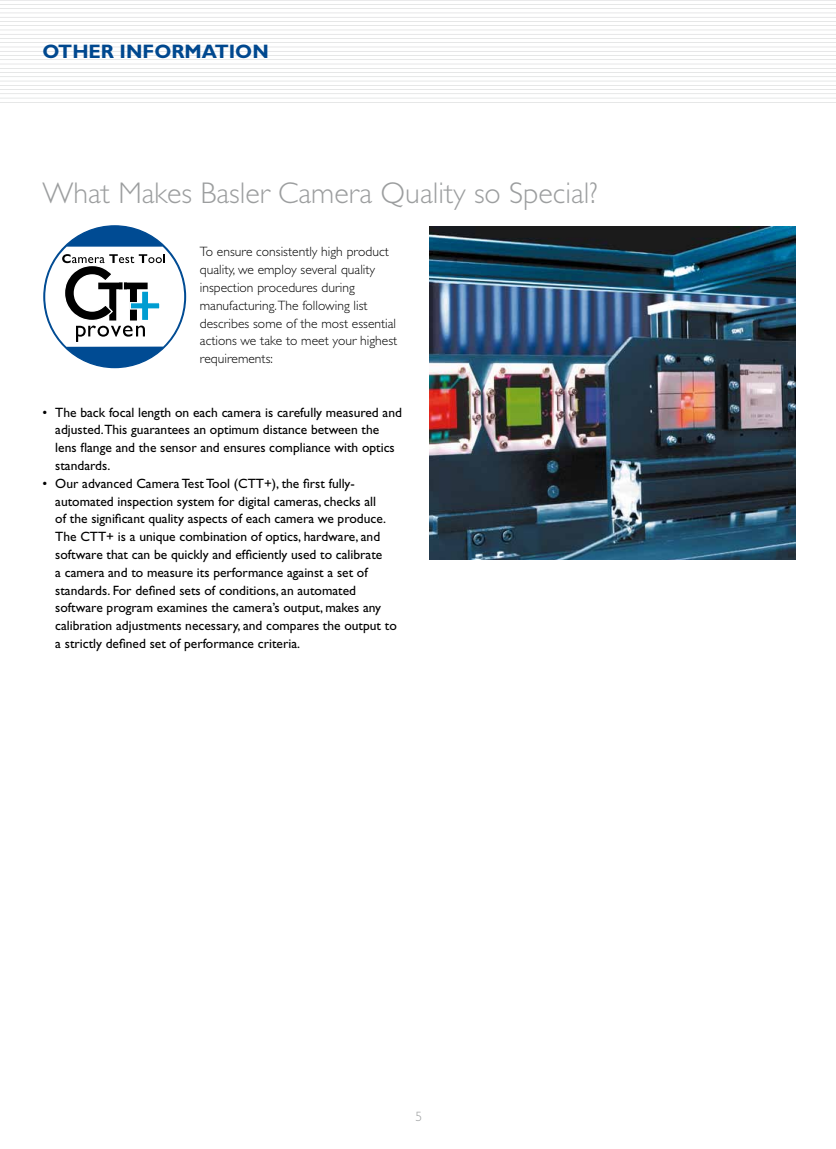
<style>
.page{position:relative;width:836px;height:1149px;background:#fff}
.page>*{position:absolute;margin:0;border:0;box-sizing:border-box;transform-origin:0 0}
.t1{font:300 30px "Gill Sans";color:#9c9e9f}
.t2{font:700 19.5px "Gill Sans";color:#00488f}
.t3{font:13.5px/17.9px "Gill Sans";color:#000}
.t4{font:300 13.5px/17.9px "Gill Sans";color:#000}
.t5{font:300 13.5px "Gill Sans";color:#9c9e9f}
</style>
<div class="page">
<hr style="left:0;top:0;width:836px;height:1px;background:#d0d1d2">
<hr style="left:0;top:4px;width:836px;height:1px;background:#d0d1d2">
<hr style="left:0;top:8px;width:836px;height:1px;background:#d0d1d2">
<hr style="left:0;top:13px;width:836px;height:1px;background:#d0d1d2">
<hr style="left:0;top:17px;width:836px;height:1px;background:#d0d1d2">
<hr style="left:0;top:21px;width:836px;height:1px;background:#d0d1d2">
<hr style="left:0;top:25px;width:836px;height:1px;background:#d0d1d2">
<hr style="left:0;top:30px;width:836px;height:1px;background:#d0d1d2">
<hr style="left:0;top:34px;width:836px;height:1px;background:#d0d1d2">
<hr style="left:0;top:38px;width:836px;height:1px;background:#d0d1d2">
<hr style="left:0;top:42px;width:836px;height:1px;background:#d0d1d2">
<hr style="left:0;top:47px;width:836px;height:1px;background:#d0d1d2">
<hr style="left:0;top:51px;width:836px;height:1px;background:#d0d1d2">
<hr style="left:0;top:55px;width:836px;height:1px;background:#d0d1d2">
<hr style="left:0;top:59px;width:836px;height:1px;background:#d0d1d2">
<hr style="left:0;top:64px;width:836px;height:1px;background:#d0d1d2">
<hr style="left:0;top:68px;width:836px;height:1px;background:#d0d1d2">
<hr style="left:0;top:72px;width:836px;height:1px;background:#d0d1d2">
<hr style="left:0;top:76px;width:836px;height:1px;background:#d0d1d2">
<hr style="left:0;top:81px;width:836px;height:1px;background:#d0d1d2">
<hr style="left:0;top:85px;width:836px;height:1px;background:#d0d1d2">
<hr style="left:0;top:89px;width:836px;height:1px;background:#d0d1d2">
<hr style="left:0;top:93px;width:836px;height:1px;background:#d0d1d2">
<hr style="left:0;top:98px;width:836px;height:1px;background:#d0d1d2">
<hr style="left:0;top:102px;width:836px;height:1px;background:#d0d1d2">
<div style="left:44px;top:226px;width:141px;height:141px;background:#004b93;border-radius:50%"></div>
<svg style="left:45px;top:246px;width:139px;height:101px;background:#cacfd3"></svg>
<img style="left:429px;top:227px;width:366px;height:332px">
<h2 class="t2" style="left:43px;top:39px;width:228px">OTHER INFORMATION</h2>
<h1 class="t1" style="left:43px;top:176px;width:557px">What Makes Basler Camera Quality so Special?</h1>
<p class="t4" style="left:200px;top:243px;width:199px">To ensure consistently high product quality, we employ several quality inspection procedures during manufacturing. The following list describes some of the most essential actions we take to meet your highest requirements:</p>
<p class="t3" style="left:55px;top:403px;width:348px;text-indent:-13px">• The back focal length on each camera is carefully measured and adjusted.This guarantees an optimum distance between the lens flange and the sensor and ensures compliance with optics standards.</p>
<p class="t3" style="left:55px;top:474px;width:343px;text-indent:-13px">• Our advanced Camera Test Tool (CTT+), the first fully&shy;automated inspection system for digital cameras, checks all<br>of the significant quality aspects of each camera we produce.<br>The CTT+ is a unique combination of optics, hardware, and software that can be quickly and efficiently used to calibrate<br>a camera and to measure its performance against a set of standards. For defined sets of conditions, an automated software program examines the camera’s output, makes any calibration adjustments necessary, and compares the output to a strictly defined set of performance criteria.</p>
<p class="t5" style="left:415px;top:1108px;width:8px">5</p>
</div>
